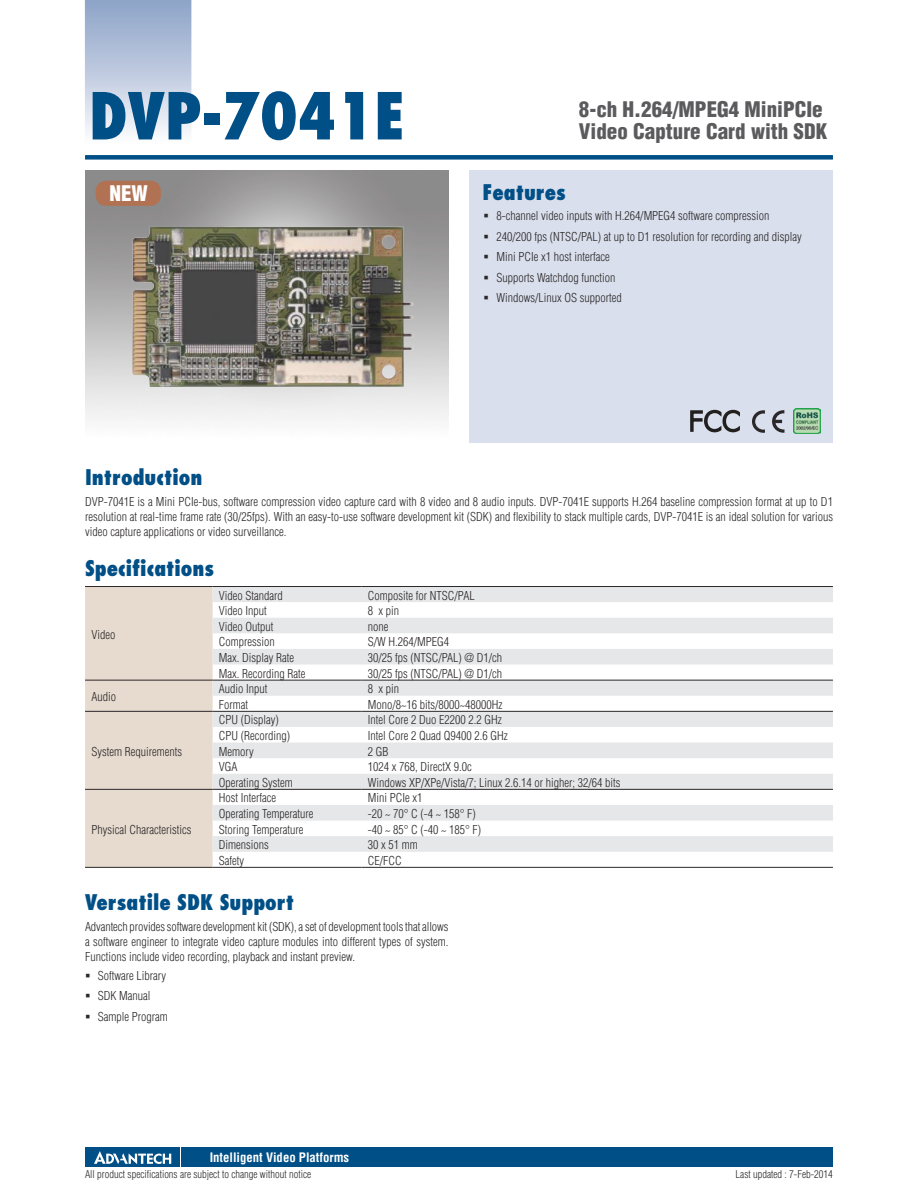
<style>
.page{position:relative;width:918px;height:1188px;background:#fff}
.page>*{position:absolute;margin:0;border:0;box-sizing:border-box;transform-origin:0 0}
.t1{font:800 condensed 63px "Futura";color:#004f86}
.t2{font:800 condensed 21px "Futura";color:#004f86}
.t3{font:900 condensed 21px/22.5px "Helvetica";color:#5b5b5e}
.t4{font:900 condensed 21px "Helvetica";color:#fff}
.t5{font:700 condensed 12.75px "Helvetica";color:#fff}
.t6{font:300 condensed 12px/20.7px "Helvetica";color:#2b2829}
.t7{font:300 condensed 10.5px "Helvetica";color:#2b2829}
</style>
<div class="page">
<div style="left:85px;top:155px;width:748px;height:5px;background:#004f86"></div>
<div style="left:182px;top:1147px;width:651px;height:20px;background:#004f86"></div>
<div style="left:85px;top:1147px;width:95px;height:20px;background:#004f86"></div>
<svg style="left:94px;top:1151px;width:77px;height:13px"></svg>
<div style="left:470px;top:170px;width:363px;height:272px;background:#d9dfec"></div>
<img style="left:85px;top:170px;width:363px;height:251px">
<div style="left:85px;top:587px;width:128px;height:280px;background:#e7dbcf"></div>
<svg style="left:213px;top:587px;width:620px;height:265px;fill:#e6e7e8"></svg>
<hr style="left:85px;top:789px;width:128px;height:1px;background:#2b2829">
<hr style="left:213px;top:586px;width:148px;height:1px;background:#2b2829">
<hr style="left:85px;top:711px;width:128px;height:1px;background:#2b2829">
<hr style="left:361px;top:586px;width:472px;height:1px;background:#2b2829">
<hr style="left:85px;top:586px;width:128px;height:1px;background:#2b2829">
<hr style="left:85px;top:680px;width:128px;height:1px;background:#2b2829">
<hr style="left:213px;top:680px;width:148px;height:1px;background:#2b2829">
<hr style="left:361px;top:680px;width:472px;height:1px;background:#2b2829">
<hr style="left:213px;top:711px;width:148px;height:1px;background:#2b2829">
<hr style="left:361px;top:711px;width:472px;height:1px;background:#2b2829">
<hr style="left:85px;top:867px;width:128px;height:1px;background:#2b2829">
<hr style="left:213px;top:789px;width:148px;height:1px;background:#2b2829">
<hr style="left:361px;top:789px;width:472px;height:1px;background:#2b2829">
<hr style="left:213px;top:867px;width:148px;height:1px;background:#2b2829">
<hr style="left:361px;top:867px;width:472px;height:1px;background:#2b2829">
<img style="left:794px;top:409px;width:27px;height:25px">
<svg style="left:752px;top:410px;width:13px;height:23px"></svg>
<svg style="left:772px;top:410px;width:12px;height:23px"></svg>
<svg style="left:690px;top:409px;width:50px;height:24px"></svg>
<div style="left:96px;top:181px;width:65px;height:25px;background:#b07253;border-radius:10px"></div>
<img style="left:119px;top:206px;width:301px;height:201px">
<h1 class="t1" style="left:89px;top:89px;width:318px">DVP-7041E</h1>
<h2 class="t3" style="left:579px;top:100px;width:250px">8-ch H.264/MPEG4 MiniPCIe<br>Video Capture Card with SDK</h2>
<h2 class="t4" style="left:109px;top:185px;width:40px">NEW</h2>
<h2 class="t2" style="left:482px;top:180px;width:85px">Features</h2>
<p class="t6" style="left:496px;top:206px;width:307px">8-channel video inputs with H.264/MPEG4 software compression 240/200 fps (NTSC/PAL) at up to D1 resolution for recording and display Mini PCIe x1 host interface<br>Supports Watchdog function<br>Windows/Linux OS supported</p>
<h2 class="t2" style="left:85px;top:468px;width:119px">Introduction</h2>
<p class="t6" style="left:85px;top:495px;width:749px;line-height:15px;text-align:justify">DVP-7041E is a Mini PCIe-bus, software compression video capture card with 8 video and 8 audio inputs. DVP-7041E supports H.264 baseline compression format at up to D1 resolution at real-time frame rate (30/25fps). With an easy-to-use software development kit (SDK) and flexibility to stack multiple cards, DVP-7041E is an ideal solution for various video capture applications or video surveillance.</p>
<h2 class="t2" style="left:85px;top:559px;width:131px">Specifications</h2>
<p class="t6" style="left:91px;top:625px;width:25px">Video</p>
<p class="t6" style="left:91px;top:687px;width:26px">Audio</p>
<p class="t6" style="left:91px;top:742px;width:92px">System Requirements</p>
<p class="t6" style="left:219px;top:586px;width:65px">Video Standard</p>
<p class="t6" style="left:368px;top:586px;width:108px">Composite for NTSC/PAL</p>
<p class="t6" style="left:219px;top:601px;width:49px">Video Input</p>
<p class="t6" style="left:368px;top:601px;width:33px">8 x pin</p>
<p class="t6" style="left:219px;top:617px;width:56px">Video Output</p>
<p class="t6" style="left:368px;top:617px;width:22px">none</p>
<p class="t6" style="left:219px;top:633px;width:57px">Compression</p>
<p class="t6" style="left:368px;top:633px;width:83px">S/W H.264/MPEG4</p>
<p class="t6" style="left:219px;top:648px;width:77px">Max. Display Rate</p>
<p class="t6" style="left:368px;top:648px;width:136px">30/25 fps (NTSC/PAL) @ D1/ch</p>
<p class="t6" style="left:219px;top:664px;width:88px">Max. Recording Rate</p>
<p class="t6" style="left:368px;top:664px;width:136px">30/25 fps (NTSC/PAL) @ D1/ch</p>
<p class="t6" style="left:219px;top:679px;width:50px">Audio Input</p>
<p class="t6" style="left:368px;top:679px;width:33px">8 x pin</p>
<p class="t6" style="left:219px;top:695px;width:31px">Format</p>
<p class="t6" style="left:368px;top:695px;width:136px">Mono/8~16 bits/8000~48000Hz</p>
<p class="t6" style="left:219px;top:711px;width:62px">CPU (Display)</p>
<p class="t6" style="left:368px;top:711px;width:135px">Intel Core 2 Duo E2200 2.2 GHz</p>
<p class="t6" style="left:219px;top:726px;width:73px">CPU (Recording)</p>
<p class="t6" style="left:368px;top:726px;width:141px">Intel Core 2 Quad Q9400 2.6 GHz</p>
<p class="t6" style="left:219px;top:742px;width:36px">Memory</p>
<p class="t6" style="left:368px;top:742px;width:22px">2 GB</p>
<p class="t6" style="left:219px;top:757px;width:20px">VGA</p>
<p class="t6" style="left:368px;top:757px;width:105px">1024 x 768, DirectX 9.0c</p>
<p class="t6" style="left:219px;top:773px;width:75px">Operating System</p>
<p class="t6" style="left:368px;top:773px;width:254px">Windows XP/XPe/Vista/7; Linux 2.6.14 or higher; 32/64 bits</p>
<p class="t6" style="left:219px;top:789px;width:59px">Host Interface</p>
<p class="t6" style="left:368px;top:789px;width:56px">Mini PCIe x1</p>
<p class="t6" style="left:219px;top:804px;width:96px">Operating Temperature</p>
<p class="t6" style="left:368px;top:804px;width:110px">-20 ~ 70° C (-4 ~ 158° F)</p>
<p class="t6" style="left:219px;top:820px;width:86px">Storing Temperature</p>
<p class="t6" style="left:368px;top:820px;width:115px">-40 ~ 85° C (-40 ~ 185° F)</p>
<p class="t6" style="left:219px;top:835px;width:51px">Dimensions</p>
<p class="t6" style="left:368px;top:835px;width:51px">30 x 51 mm</p>
<p class="t6" style="left:219px;top:851px;width:27px">Safety</p>
<p class="t6" style="left:368px;top:851px;width:36px">CE/FCC</p>
<h2 class="t2" style="left:85px;top:893px;width:211px">Versatile SDK Support</h2>
<p class="t6" style="left:85px;top:920px;width:365px;line-height:15px;text-align:justify">Advantech provides software development kit (SDK), a set of development tools that allows a software engineer to integrate video capture modules into different types of system.<br>Functions include video recording, playback and instant preview.</p>
<p class="t6" style="left:98px;top:966px;width:71px">Software Library<br>SDK Manual<br>Sample Program</p>
<p class="t6" style="left:91px;top:820px;width:101px">Physical Characteristics</p>
<p class="t5" style="left:210px;top:1152px;width:141px">Intelligent Video Platforms</p>
<p class="t7" style="left:85px;top:1170px;width:228px">All product specifications are subject to change without notice</p>
<p class="t7" style="left:736px;top:1170px;width:99px">Last updated : 7-Feb-2014</p>
</div>
